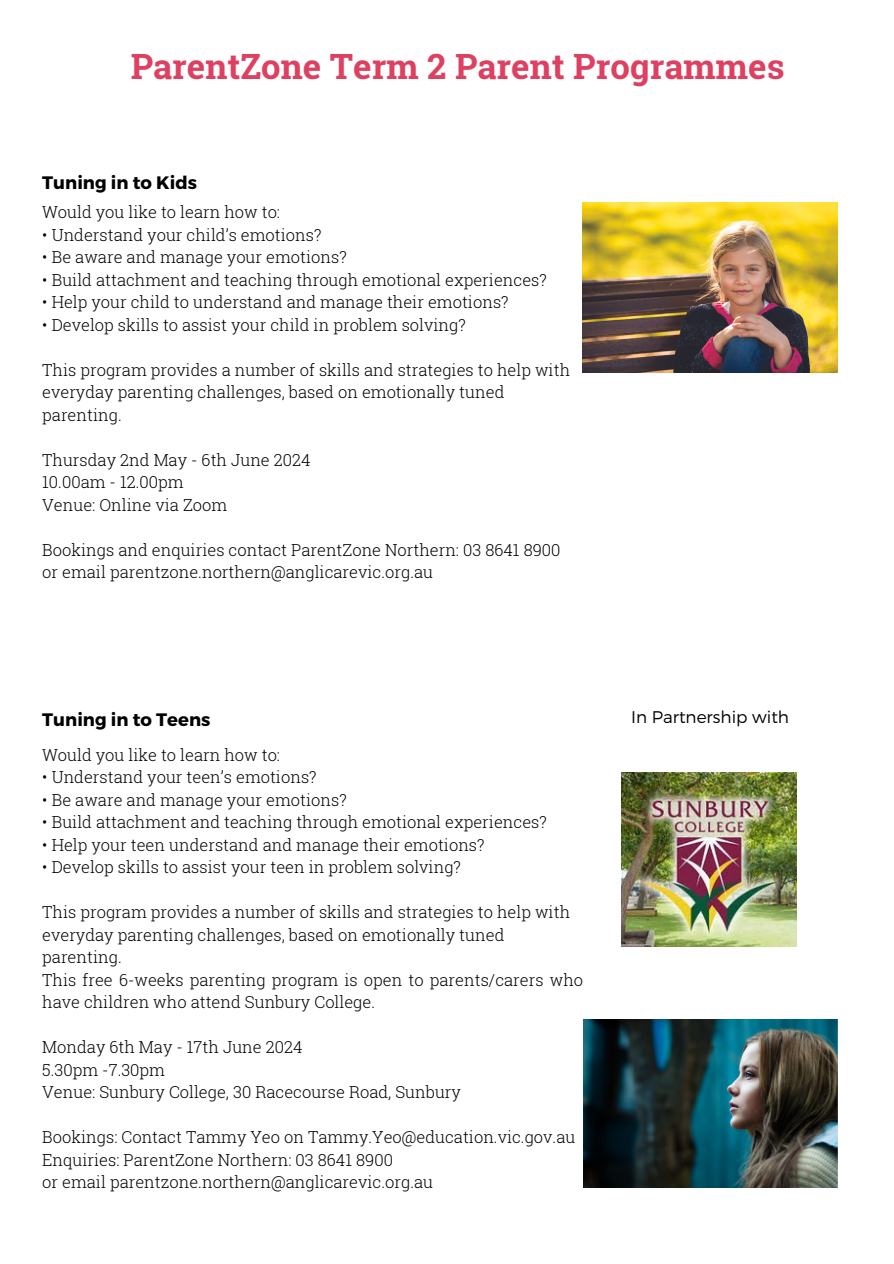
<style>
.page{position:relative;width:894px;height:1264px;background:#fff}
.page>*{position:absolute;margin:0;border:0;box-sizing:border-box;transform-origin:0 0}
.t1{font:700 34.8px "Roboto Slab";color:#dd4061}
.t2{font:700 18px "Montserrat";color:#000}
.t3{font:300 16.8px "Montserrat";color:#000}
.t4{font:300 16.5px/22.5px "Roboto Slab";color:#000}
</style>
<div class="page">
<img style="left:582px;top:203px;width:255px;height:170px">
<img style="left:583px;top:1019px;width:254px;height:168px">
<img style="left:621px;top:772px;width:175px;height:174px">
<h1 class="t1" style="left:131px;top:42px;width:655px">ParentZone Term 2 Parent Programmes</h1>
<p class="t2" style="left:42px;top:170px;width:156px">Tuning in to Kids</p>
<p class="t4" style="left:42px;top:200px;width:239px">Would you like to learn how to:</p>
<p class="t4" style="left:42px;top:223px;width:281px">• Understand your child’s emotions?</p>
<p class="t4" style="left:42px;top:245px;width:306px">• Be aware and manage your emotions?</p>
<p class="t4" style="left:42px;top:268px;width:506px">• Build attachment and teaching through emotional experiences?</p>
<p class="t4" style="left:42px;top:290px;width:468px">• Help your child to understand and manage their emotions?</p>
<p class="t4" style="left:42px;top:313px;width:425px">• Develop skills to assist your child in problem solving?</p>
<p class="t4" style="left:42px;top:358px;width:529px">This program provides a number of skills and strategies to help with everyday parenting challenges, based on emotionally tuned parenting.</p>
<p class="t4" style="left:42px;top:448px;width:270px">Thursday 2nd May - 6th June 2024<br>10.00am - 12.00pm<br>Venue: Online via Zoom</p>
<p class="t4" style="left:42px;top:538px;width:519px">Bookings and enquiries contact ParentZone Northern: 03 8641 8900 or email parentzone.northern@anglicarevic.org.au</p>
<p class="t2" style="left:42px;top:707px;width:169px">Tuning in to Teens</p>
<p class="t4" style="left:42px;top:743px;width:239px">Would you like to learn how to:</p>
<p class="t4" style="left:42px;top:765px;width:276px">• Understand your teen’s emotions?</p>
<p class="t4" style="left:42px;top:788px;width:306px">• Be aware and manage your emotions?</p>
<p class="t4" style="left:42px;top:810px;width:506px">• Build attachment and teaching through emotional experiences?</p>
<p class="t4" style="left:42px;top:833px;width:444px">• Help your teen understand and manage their emotions?</p>
<p class="t4" style="left:42px;top:855px;width:420px">• Develop skills to assist your teen in problem solving?</p>
<p class="t4" style="left:42px;top:900px;width:542px">This program provides a number of skills and strategies to help with everyday parenting challenges, based on emotionally tuned parenting.<br>This free 6-weeks parenting program is open to parents/carers who have children who attend Sunbury College.</p>
<p class="t4" style="left:42px;top:1035px;width:420px">Monday 6th May - 17th June 2024<br>5.30pm -7.30pm<br>Venue: Sunbury College, 30 Racecourse Road, Sunbury</p>
<p class="t4" style="left:42px;top:1125px;width:534px">Bookings: Contact Tammy Yeo on Tammy.Yeo@education.vic.gov.au<br>Enquiries: ParentZone Northern: 03 8641 8900<br>or email parentzone.northern@anglicarevic.org.au</p>
<p class="t3" style="left:631px;top:706px;width:159px">In Partnership with</p>
</div>
